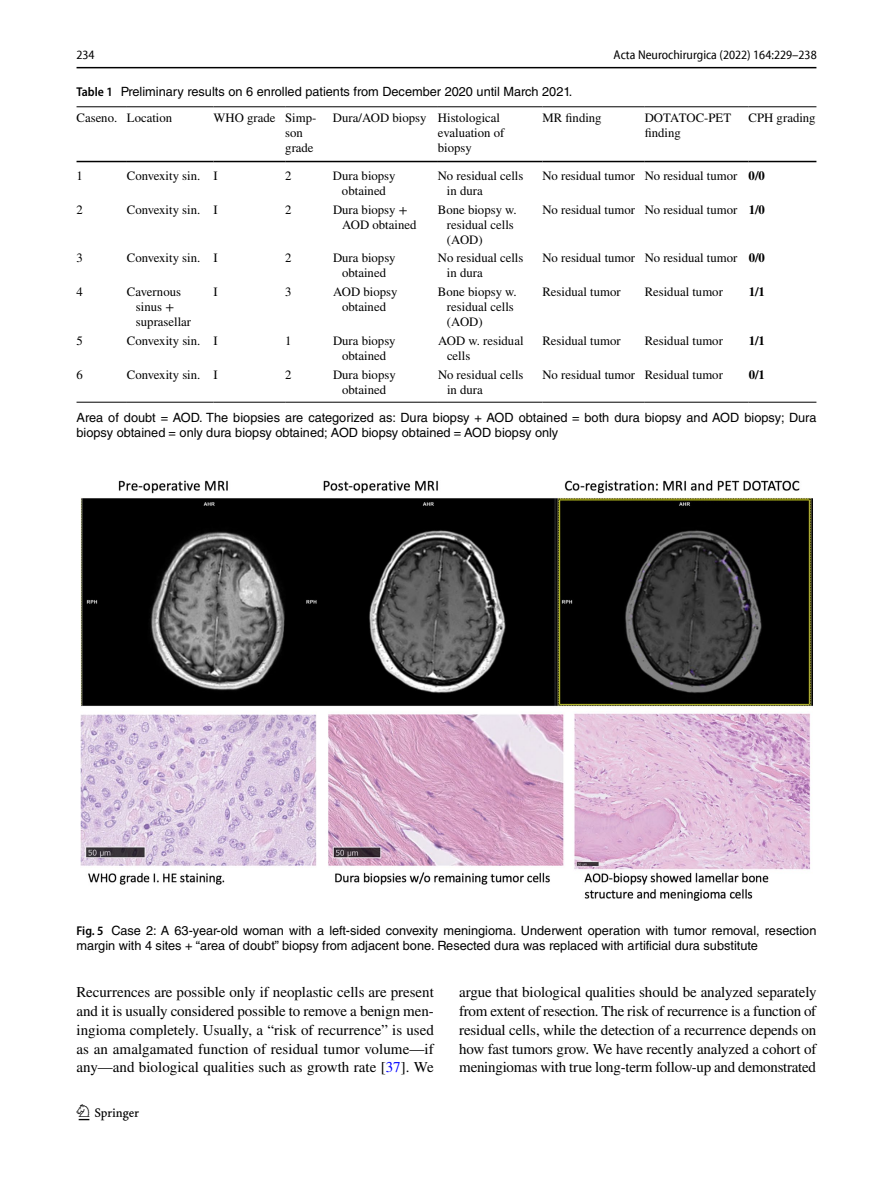
<style>
.page{position:relative;width:893px;height:1187px;background:#fff}
.page>*{position:absolute;margin:0;border:0;box-sizing:border-box;transform-origin:0 0}
.t1{font:22.5px "Springnew Regular 2";color:#000}
.t2{font:15px/18.8px "STIX";letter-spacing:-.015em;color:#000;text-align:justify}
.t3{font:12.75px/15px "STIX";color:#000}
.t4{font:12.75px/15px "Helvetica LT Std";color:#000}
.t5{font:semi-condensed 12.75px "Myriad Pro Unic";color:#000}
.t6{font:700 12.75px "STIX";color:#000}
.s1{font-family:"Myriad Pro";font-weight:600;font-stretch:semi-condensed}
.s2{font-weight:700}
.s3{color:#00f}
</style>
<div class="page">
<hr style="left:77px;top:67px;width:739px;height:1px;background:#000">
<hr style="left:77px;top:106px;width:50px;height:1px;background:#000">
<hr style="left:77px;top:161px;width:50px;height:1px;background:#000">
<hr style="left:127px;top:106px;width:86px;height:1px;background:#000">
<hr style="left:127px;top:161px;width:86px;height:1px;background:#000">
<hr style="left:213px;top:106px;width:72px;height:1px;background:#000">
<hr style="left:213px;top:161px;width:72px;height:1px;background:#000">
<hr style="left:285px;top:106px;width:48px;height:1px;background:#000">
<hr style="left:285px;top:161px;width:48px;height:1px;background:#000">
<hr style="left:333px;top:106px;width:105px;height:1px;background:#000">
<hr style="left:333px;top:161px;width:105px;height:1px;background:#000">
<hr style="left:438px;top:106px;width:104px;height:1px;background:#000">
<hr style="left:438px;top:161px;width:104px;height:1px;background:#000">
<hr style="left:542px;top:106px;width:103px;height:1px;background:#000">
<hr style="left:542px;top:161px;width:103px;height:1px;background:#000">
<hr style="left:645px;top:106px;width:104px;height:1px;background:#000">
<hr style="left:645px;top:161px;width:104px;height:1px;background:#000">
<hr style="left:749px;top:106px;width:67px;height:1px;background:#000">
<hr style="left:749px;top:161px;width:67px;height:1px;background:#000">
<hr style="left:77px;top:402px;width:50px;height:1px;background:#000">
<hr style="left:127px;top:402px;width:86px;height:1px;background:#000">
<hr style="left:213px;top:402px;width:72px;height:1px;background:#000">
<hr style="left:285px;top:402px;width:48px;height:1px;background:#000">
<hr style="left:333px;top:402px;width:105px;height:1px;background:#000">
<hr style="left:438px;top:402px;width:104px;height:1px;background:#000">
<hr style="left:542px;top:402px;width:103px;height:1px;background:#000">
<hr style="left:645px;top:402px;width:104px;height:1px;background:#000">
<hr style="left:749px;top:402px;width:67px;height:1px;background:#000">
<img style="left:81px;top:481px;width:731px;height:419px">
<p class="t5" style="left:77px;top:50px;width:20px">234</p>
<p class="t5" style="left:614px;top:50px;width:205px">Acta Neurochirurgica (2022) 164:229–238</p>
<p class="t4" style="left:77px;top:84px;width:497px"><span class="s1">Table 1</span> Preliminary results on 6 enrolled patients from December 2020 until March 2021.</p>
<p class="t3" style="left:77px;top:111px;width:97px">Caseno. Location</p>
<p class="t3" style="left:285px;top:111px;width:33px;text-indent:-72px">WHO grade Simp&shy;son grade</p>
<p class="t3" style="left:438px;top:111px;width:68px;text-indent:-105px">Dura/AOD biopsy Histological evaluation of biopsy</p>
<p class="t3" style="left:542px;top:111px;width:61px">MR finding</p>
<p class="t3" style="left:645px;top:111px;width:88px">DOTATOC-PET finding</p>
<p class="t3" style="left:749px;top:111px;width:69px">CPH grading</p>
<p class="t3" style="left:77px;top:169px;width:8px">1</p>
<p class="t3" style="left:127px;top:169px;width:92px">Convexity sin. I</p>
<p class="t3" style="left:285px;top:169px;width:8px">2</p>
<p class="t3" style="left:333px;top:169px;width:64px;text-align:center">Dura biopsy obtained</p>
<p class="t3" style="left:447px;top:169px;width:78px;text-indent:-9px">No residual cells in dura</p>
<p class="t3" style="left:542px;top:169px;width:224px">No residual tumor No residual tumor <span class="s2">0/0</span></p>
<p class="t3" style="left:77px;top:203px;width:8px">2</p>
<p class="t3" style="left:127px;top:203px;width:92px">Convexity sin. I</p>
<p class="t3" style="left:285px;top:203px;width:8px">2</p>
<p class="t3" style="left:342px;top:203px;width:76px;text-indent:-9px">Dura biopsy +<br>AOD obtained</p>
<p class="t3" style="left:447px;top:203px;width:71px;text-indent:-9px">Bone biopsy w. residual cells (AOD)</p>
<p class="t3" style="left:542px;top:203px;width:224px">No residual tumor No residual tumor <span class="s2">1/0</span></p>
<p class="t3" style="left:77px;top:251px;width:8px">3</p>
<p class="t3" style="left:127px;top:251px;width:92px">Convexity sin. I</p>
<p class="t3" style="left:285px;top:251px;width:8px">2</p>
<p class="t3" style="left:333px;top:251px;width:64px;text-align:center">Dura biopsy obtained</p>
<p class="t3" style="left:447px;top:251px;width:78px;text-indent:-9px">No residual cells in dura</p>
<p class="t3" style="left:542px;top:251px;width:224px">No residual tumor No residual tumor <span class="s2">0/0</span></p>
<p class="t3" style="left:77px;top:285px;width:8px">4</p>
<p class="t3" style="left:136px;top:285px;width:57px;text-indent:-9px">Cavernous sinus + suprasellar</p>
<p class="t3" style="left:214px;top:285px;width:6px">I</p>
<p class="t3" style="left:285px;top:285px;width:8px">3</p>
<p class="t3" style="left:333px;top:285px;width:66px;text-align:center">AOD biopsy obtained</p>
<p class="t3" style="left:447px;top:285px;width:71px;text-indent:-9px">Bone biopsy w. residual cells (AOD)</p>
<p class="t3" style="left:542px;top:285px;width:80px">Residual tumor</p>
<p class="t3" style="left:645px;top:285px;width:80px">Residual tumor</p>
<p class="t6" style="left:749px;top:284px;width:18px">1/1</p>
<p class="t3" style="left:77px;top:334px;width:8px">5</p>
<p class="t3" style="left:127px;top:334px;width:92px">Convexity sin. I</p>
<p class="t3" style="left:285px;top:334px;width:8px">1</p>
<p class="t3" style="left:333px;top:334px;width:64px;text-align:center">Dura biopsy obtained</p>
<p class="t3" style="left:447px;top:334px;width:78px;text-indent:-9px">AOD w. residual cells</p>
<p class="t3" style="left:543px;top:334px;width:80px">Residual tumor</p>
<p class="t3" style="left:645px;top:334px;width:80px">Residual tumor</p>
<p class="t6" style="left:749px;top:333px;width:18px">1/1</p>
<p class="t3" style="left:77px;top:367px;width:8px">6</p>
<p class="t3" style="left:127px;top:367px;width:92px">Convexity sin. I</p>
<p class="t3" style="left:285px;top:367px;width:8px">2</p>
<p class="t3" style="left:333px;top:367px;width:64px;text-align:center">Dura biopsy obtained</p>
<p class="t3" style="left:447px;top:367px;width:78px;text-indent:-9px">No residual cells in dura</p>
<p class="t3" style="left:543px;top:367px;width:182px">No residual tumor Residual tumor</p>
<p class="t6" style="left:749px;top:366px;width:18px">0/1</p>
<p class="t4" style="left:77px;top:409px;width:741px">Area of doubt = AOD. The biopsies are categorized as: Dura biopsy + AOD obtained = both dura biopsy and AOD biopsy; Dura biopsy obtained = only dura biopsy obtained; AOD biopsy obtained = AOD biopsy only</p>
<p class="t4" style="left:77px;top:923px;width:741px"><span class="s1">Fig. 5</span> Case 2: A 63-year-old woman with a left-sided convexity meningioma. Underwent operation with tumor removal, resection margin with 4 sites + “area of doubt” biopsy from adjacent bone. Resected dura was replaced with artificial dura substitute</p>
<p class="t2" style="left:77px;top:983px;width:359px">Recurrences are possible only if neoplastic cells are present and it is usually considered possible to remove a benign men&shy;ingioma completely. Usually, a “risk of recurrence” is used as an amalgamated function of residual tumor volume—if any—and biological qualities such as growth rate [<span class="s3">37</span>]. We</p>
<p class="t2" style="left:459px;top:983px;width:359px">argue that biological qualities should be analyzed separately from extent of resection. The risk of recurrence is a function of residual cells, while the detection of a recurrence depends on how fast tumors grow. We have recently analyzed a cohort of meningiomas with true long-term follow-up and demonstrated</p>
<h1 class="t1" style="left:79px;top:1104px;width:62px">1 3</h1>
</div>
